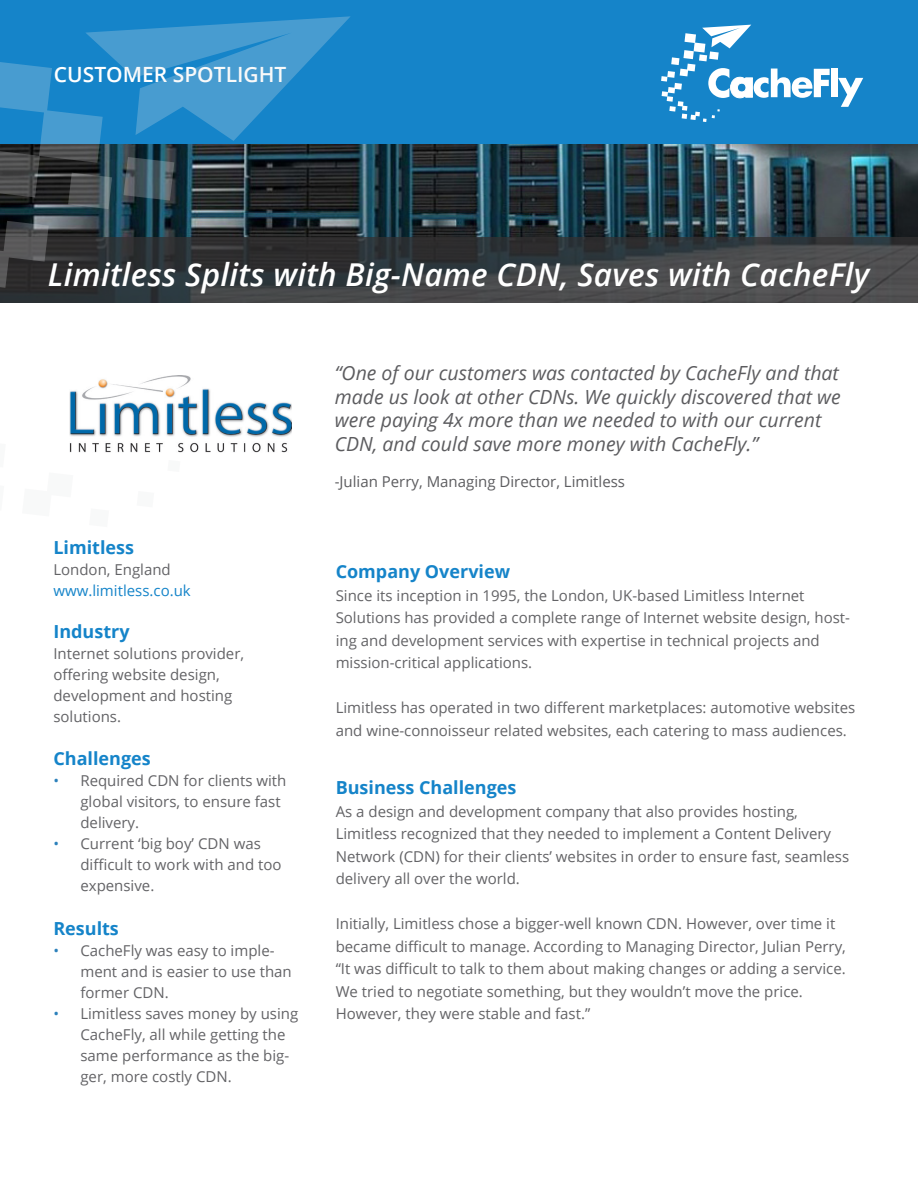
<style>
.page{position:relative;width:918px;height:1188px;background:#fff}
.page>*{position:absolute;margin:0;border:0;box-sizing:border-box;transform-origin:0 0}
.t1{font:italic 600 31.5px "Open Sans";letter-spacing:.01em;color:#fff}
.t2{font:600 21px "Open Sans";color:#fff}
.t3{font:italic 19.5px/23.4px "Open Sans";color:#5c5c5f}
.t4{font:italic 700 19.5px "Century Gothic";color:#fff}
.t5{font:700 18px "Open Sans";color:#1584c9}
.t6{font:15px/21px "Open Sans";color:#636366}
.t7{font:15px "Open Sans";color:#5c5c5f}
.t8{font:15px "Open Sans";color:#1584c9}
.s1{color:#2c81bb}
</style>
<div class="page">
<img style="left:0;top:144px;width:918px;height:93px">
<svg style="left:0;top:237px;width:918px;height:66px;background:#3a3e40"></svg>
<div style="left:0;top:0;width:918px;height:144px;background:#1584c9"></div>
<svg style="left:661px;top:25px;width:169px;height:97px"></svg>
<div style="left:832px;top:69px;width:6px;height:28px;background:#fff"></div>
<svg style="left:838px;top:78px;width:25px;height:29px"></svg>
<svg style="left:0;top:221px;width:49px;height:67px;background:#434344"></svg>
<svg style="left:0;top:16px;width:351px;height:193px"></svg>
<img style="left:70px;top:375px;width:222px;height:78px">
<h2 class="t2" style="left:54px;top:60px;width:234px">CUSTOMER SPOTLIGHT</h2>
<h1 class="t1" style="left:48px;top:253px;width:823px">Limitless Splits with Big-Name CDN, Saves with CacheFly</h1>
<h3 class="t4" style="left:839px;top:264px;width:27px">™</h3>
<p class="t5" style="left:53px;top:535px;width:82px">Limitless</p>
<p class="t6" style="left:53px;top:559px;width:119px">London, England</p>
<p class="t8" style="left:53px;top:581px;width:139px">www.limitless.co.uk</p>
<p class="t5" style="left:53px;top:618px;width:78px">Industry</p>
<p class="t6" style="left:53px;top:642px;width:192px">Internet solutions provider, offering website design, development and hosting solutions.</p>
<p class="t5" style="left:53px;top:746px;width:99px">Challenges</p>
<p class="t6" style="left:80px;top:770px;width:207px;text-indent:-27px"><span class="s1">•</span> Required CDN for clients with global visitors, to ensure fast delivery.</p>
<p class="t6" style="left:80px;top:833px;width:203px;text-indent:-27px"><span class="s1">•</span> Current ‘big boy’ CDN was difficult to work with and too expensive.</p>
<p class="t5" style="left:53px;top:916px;width:67px">Results</p>
<p class="t6" style="left:80px;top:940px;width:213px;text-indent:-27px"><span class="s1">•</span> CacheFly was easy to imple&shy;ment and is easier to use than former CDN.</p>
<p class="t6" style="left:80px;top:1003px;width:219px;text-indent:-27px"><span class="s1">•</span> Limitless saves money by using<br>CacheFly, all while getting the same performance as the big&shy;ger, more costly CDN.</p>
<h3 class="t3" style="left:335px;top:361px;width:507px">“One of our customers was contacted by CacheFly and that made us look at other CDNs. We quickly discovered that we were paying 4x more than we needed to with our current CDN, and could save more money with CacheFly.”</h3>
<p class="t7" style="left:335px;top:471px;width:292px">-Julian Perry, Managing Director, Limitless</p>
<p class="t5" style="left:336px;top:559px;width:176px">Company Overview</p>
<p class="t6" style="left:336px;top:584px;width:516px;line-height:22.5px">Since its inception in 1995, the London, UK-based Limitless Internet Solutions has provided a complete range of Internet website design, host&shy;ing and development services with expertise in technical projects and mission-critical applications.</p>
<p class="t6" style="left:336px;top:696px;width:521px;line-height:22.5px">Limitless has operated in two different marketplaces: automotive websites and wine-connoisseur related websites, each catering to mass audiences.</p>
<p class="t5" style="left:336px;top:775px;width:182px">Business Challenges</p>
<p class="t6" style="left:336px;top:800px;width:515px;line-height:22.5px">As a design and development company that also provides hosting, Limitless recognized that they needed to implement a Content Delivery Network (CDN) for their clients’ websites in order to ensure fast, seamless delivery all over the world.</p>
<p class="t6" style="left:336px;top:912px;width:512px;line-height:22.5px">Initially, Limitless chose a bigger-well known CDN. However, over time it became difficult to manage. According to Managing Director, Julian Perry, “It was difficult to talk to them about making changes or adding a service.<br>We tried to negotiate something, but they wouldn’t move the price.<br>However, they were stable and fast.”</p>
</div>
